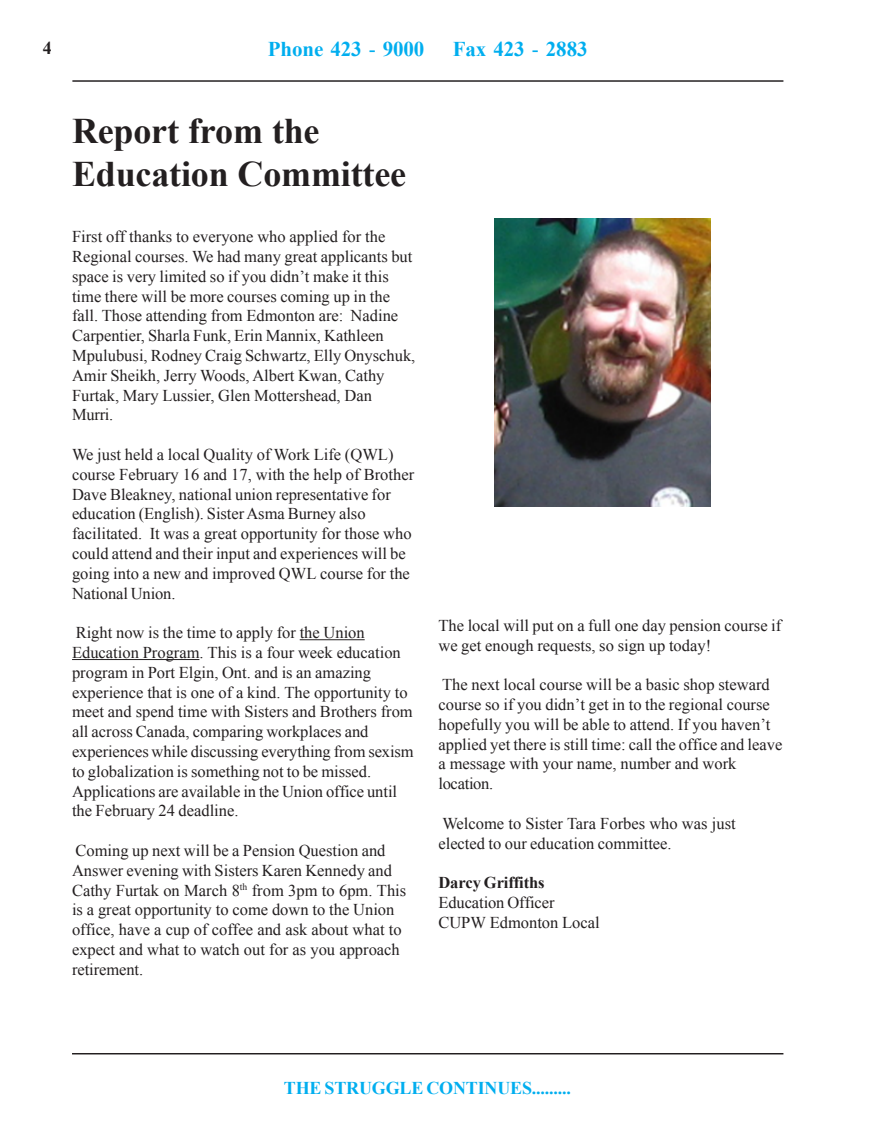
<style>
.page{position:relative;width:878px;height:1134px;background:#fff}
.page>*{position:absolute;margin:0;border:0;box-sizing:border-box;transform-origin:0 0}
.t1{font:700 36px/43.2px "Times New Roman";letter-spacing:-.005em;color:#231f20}
.t2{font:700 21px "Times New Roman";letter-spacing:-.005em;color:#00aeef}
.t3{font:700 18px "Times New Roman";letter-spacing:-.01em;color:#00aeef}
.t4{font:700 18px "Times New Roman";color:#231f20}
.t5{font:16.5px/19.8px "Times New Roman";color:#231f20}
.t6{font:700 16.5px "Times New Roman";letter-spacing:-.005em;color:#231f20}
.s1{font-weight:400}
</style>
<div class="page">
<hr style="left:72px;top:1053px;width:711px;height:1px;background:#231f20">
<hr style="left:72px;top:80px;width:711px;height:2px;background:#231f20">
<img style="left:494px;top:218px;width:216px;height:288px">
<hr style="left:300px;top:639px;width:64px;height:1px;background:#231f20">
<hr style="left:72px;top:659px;width:127px;height:1px;background:#231f20">
<p class="t4" style="left:43px;top:35px;width:10px">4</p>
<p class="t2" style="left:268px;top:34px;width:158px">Phone 423 <span class="s1">-</span> 9000</p>
<p class="t2" style="left:452px;top:34px;width:136px">Fax 423 <span class="s1">-</span> 2883</p>
<h1 class="t1" style="left:72px;top:108px;width:336px">Report from the<br>Education Committee</h1>
<p class="t5" style="left:72px;top:226px;width:345px">First off thanks to everyone who applied for the Regional courses. We had many great applicants but space is very limited so if you didn’t make it this time there will be more courses coming up in the fall. Those attending from Edmonton are: Nadine Carpentier, Sharla Funk, Erin Mannix, Kathleen Mpulubusi, Rodney Craig Schwartz, Elly Onyschuk, Amir Sheikh, Jerry Woods, Albert Kwan, Cathy Furtak, Mary Lussier, Glen Mottershead, Dan Murri.</p>
<p class="t5" style="left:72px;top:444px;width:343px">We just held a local Quality of Work Life (QWL) course February 16 and 17, with the help of Brother Dave Bleakney, national union representative for education (English). Sister Asma Burney also facilitated. It was a great opportunity for those who could attend and their input and experiences will be going into a new and improved QWL course for the National Union.</p>
<p class="t5" style="left:72px;top:622px;width:343px">Right now is the time to apply for the Union Education Program. This is a four week education program in Port Elgin, Ont. and is an amazing experience that is one of a kind. The opportunity to meet and spend time with Sisters and Brothers from all across Canada, comparing workplaces and experiences while discussing everything from sexism to globalization is something not to be missed.<br>Applications are available in the Union office until the February 24 deadline.</p>
<p class="t5" style="left:72px;top:840px;width:336px">Coming up next will be a Pension Question and Answer evening with Sisters Karen Kennedy and Cathy Furtak on March 8<sup>th</sup> from 3pm to 6pm. This is a great opportunity to come down to the Union office, have a cup of coffee and ask about what to expect and what to watch out for as you approach retirement.</p>
<p class="t5" style="left:438px;top:615px;width:344px">The local will put on a full one day pension course if we get enough requests, so sign up today!</p>
<p class="t5" style="left:438px;top:675px;width:345px">The next local course will be a basic shop steward course so if you didn’t get in to the regional course hopefully you will be able to attend. If you haven’t applied yet there is still time: call the office and leave a message with your name, number and work location.</p>
<p class="t5" style="left:438px;top:813px;width:299px">Welcome to Sister Tara Forbes who was just elected to our education committee.</p>
<p class="t6" style="left:438px;top:871px;width:108px">Darcy Griffiths</p>
<p class="t5" style="left:438px;top:892px;width:163px">Education Officer<br>CUPW Edmonton Local</p>
<p class="t3" style="left:284px;top:1076px;width:288px">THE STRUGGLE CONTINUES.........</p>
</div>
